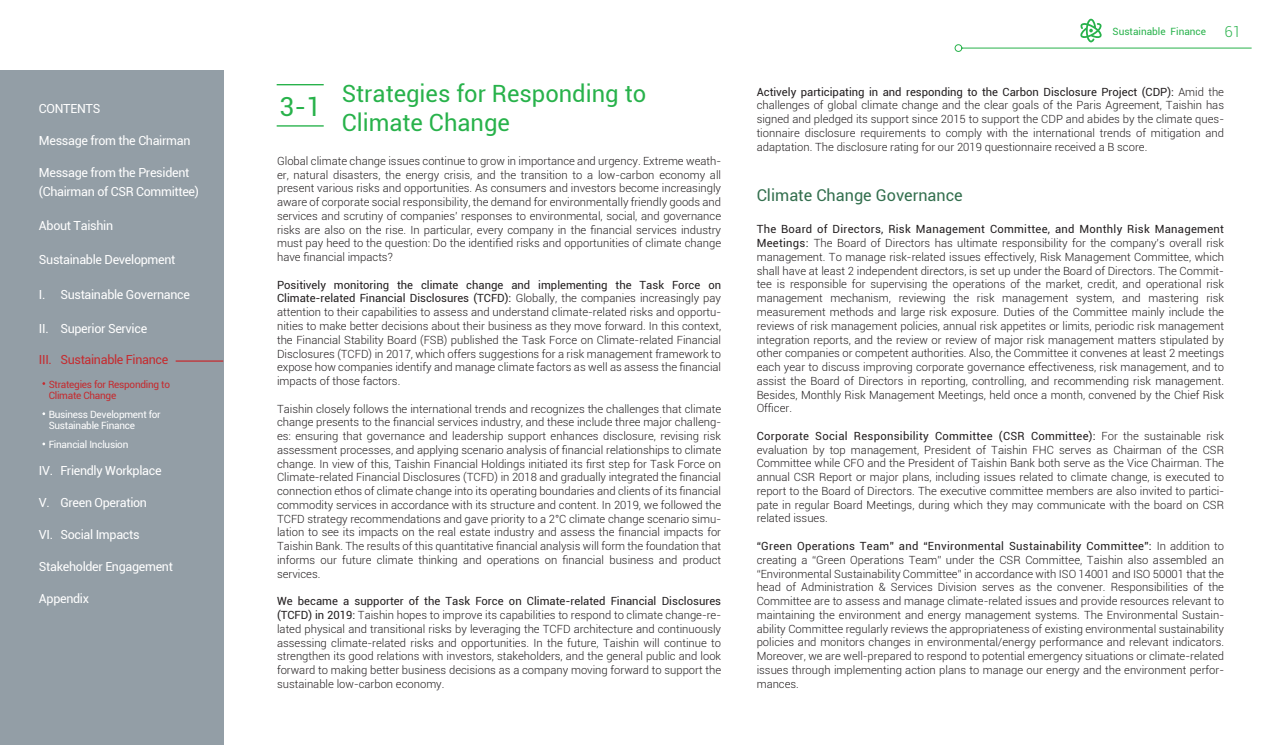
<style>
.page{position:relative;width:1265px;height:745px;background:#fff}
.page>*{position:absolute;margin:0;border:0;box-sizing:border-box;transform-origin:0 0}
.t1{font:26.25px "Roboto";color:#28b24b}
.t2{font:23.75px/28.5px "Roboto";color:#28b24b}
.t3{font:16.25px "Roboto";color:#336f4e}
.t4{font:12.5px "Roboto";letter-spacing:-.025em;color:#fff}
.t5{font:12.5px "Roboto";letter-spacing:-.025em;color:#c52b2f}
.t6{font:12.5px "Noto Sans CJ Ktc";color:#c52b2f}
.t7{font:300 11.25px/13.8px "Roboto";color:#231f20;text-align:justify}
.t8{font:10px/11.2px "Roboto";letter-spacing:-.025em;color:#fff}
.t9{font:10px/11.2px "Roboto";letter-spacing:-.025em;color:#c52b2f}
.t10{font:10px "Roboto";color:#28b24b}
.s1{font-weight:400}
.s2{font-weight:300;font-size:15px}
</style>
<div class="page">
<div style="left:0;top:71px;width:223px;height:673px;background:#939ea6"></div>
<hr style="left:176px;top:360px;width:47px;height:1px;background:#c52b2f">
<svg style="left:954px;top:19px;width:298px;height:33px"></svg>
<hr style="left:277px;top:84px;width:47px;height:1px;background:#28b24b">
<hr style="left:277px;top:125px;width:47px;height:1px;background:#28b24b">
<p class="t4" style="left:39px;top:100px;width:63px">CONTENTS</p>
<p class="t4" style="left:39px;top:132px;width:153px">Message from the Chairman</p>
<p class="t4" style="left:39px;top:163px;width:152px">Message from the President</p>
<p class="t4" style="left:39px;top:183px;width:162px">(Chairman of CSR Committee)</p>
<p class="t4" style="left:39px;top:217px;width:76px">About Taishin</p>
<p class="t4" style="left:39px;top:251px;width:138px">Sustainable Development</p>
<p class="t4" style="left:39px;top:285px;width:153px">I. Sustainable Governance</p>
<p class="t4" style="left:39px;top:320px;width:110px">II. Superior Service</p>
<p class="t5" style="left:39px;top:351px;width:131px">III. Sustainable Finance</p>
<p class="t6" style="left:39px;top:345px;width:80px">三、永續金融</p>
<p class="t9" style="left:49px;top:378px;width:123px">Strategies for Responding to<br>Climate Change</p>
<p class="t8" style="left:49px;top:408px;width:114px">Business Development for<br>Sustainable Finance</p>
<p class="t8" style="left:49px;top:438px;width:81px">Financial Inclusion</p>
<p class="t4" style="left:39px;top:462px;width:124px">IV. Friendly Workplace</p>
<p class="t4" style="left:39px;top:493px;width:110px">V. Green Operation</p>
<p class="t4" style="left:39px;top:525px;width:102px">VI. Social Impacts</p>
<p class="t4" style="left:39px;top:557px;width:135px">Stakeholder Engagement</p>
<p class="t4" style="left:39px;top:589px;width:52px">Appendix</p>
<h1 class="t1" style="left:279px;top:88px;width:43px">3-1</h1>
<h2 class="t2" style="left:342px;top:78px;width:306px">Strategies for Responding to<br>Climate Change</h2>
<p class="t7" style="left:277px;top:153px;width:446px">Global climate change issues continue to grow in importance and urgency. Extreme weath&shy;er, natural disasters, the energy crisis, and the transition to a low-carbon economy all present various risks and opportunities. As consumers and investors become increasingly aware of corporate social responsibility, the demand for environmentally friendly goods and services and scrutiny of companies’ responses to environmental, social, and governance risks are also on the rise. In particular, every company in the financial services industry must pay heed to the question: Do the identified risks and opportunities of climate change have financial impacts?</p>
<p class="t7" style="left:277px;top:277px;width:446px"><span class="s1">Positively monitoring the climate change and implementing the Task Force on Climate-related Financial Disclosures (TCFD):</span> Globally, the companies increasingly pay attention to their capabilities to assess and understand climate-related risks and opportu&shy;nities to make better decisions about their business as they move forward. In this context, the Financial Stability Board (FSB) published the Task Force on Climate-related Financial Disclosures (TCFD) in 2017, which offers suggestions for a risk management framework to expose how companies identify and manage climate factors as well as assess the financial impacts of those factors.</p>
<p class="t7" style="left:277px;top:401px;width:446px">Taishin closely follows the international trends and recognizes the challenges that climate change presents to the financial services industry, and these include three major challeng&shy;es: ensuring that governance and leadership support enhances disclosure, revising risk assessment processes, and applying scenario analysis of financial relationships to climate change. In view of this, Taishin Financial Holdings initiated its first step for Task Force on Climate-related Financial Disclosures (TCFD) in 2018 and gradually integrated the financial connection ethos of climate change into its operating boundaries and clients of its financial commodity services in accordance with its structure and content. In 2019, we followed the TCFD strategy recommendations and gave priority to a 2°C climate change scenario simu&shy;lation to see its impacts on the real estate industry and assess the financial impacts for Taishin Bank. The results of this quantitative financial analysis will form the foundation that informs our future climate thinking and operations on financial business and product services.</p>
<p class="t7" style="left:277px;top:593px;width:446px"><span class="s1">We became a supporter of the Task Force on Climate-related Financial Disclosures (TCFD) in 2019:</span> Taishin hopes to improve its capabilities to respond to climate change-re&shy;lated physical and transitional risks by leveraging the TCFD architecture and continuously assessing climate-related risks and opportunities. In the future, Taishin will continue to strengthen its good relations with investors, stakeholders, and the general public and look forward to making better business decisions as a company moving forward to support the sustainable low-carbon economy.</p>
<p class="t10" style="left:1113px;top:25px;width:130px">Sustainable Finance <span class="s2">61</span></p>
<p class="t7" style="left:757px;top:84px;width:469px"><span class="s1">Actively participating in and responding to the Carbon Disclosure Project (CDP):</span> Amid the challenges of global climate change and the clear goals of the Paris Agreement, Taishin has signed and pledged its support since 2015 to support the CDP and abides by the climate ques&shy;tionnaire disclosure requirements to comply with the international trends of mitigation and adaptation. The disclosure rating for our 2019 questionnaire received a B score.</p>
<h3 class="t3" style="left:757px;top:184px;width:208px">Climate Change Governance</h3>
<p class="t7" style="left:757px;top:222px;width:469px"><span class="s1">The Board of Directors, Risk Management Committee, and Monthly Risk Management Meetings:</span> The Board of Directors has ultimate responsibility for the company’s overall risk management. To manage risk-related issues effectively, Risk Management Committee, which shall have at least 2 independent directors, is set up under the Board of Directors. The Commit&shy;tee is responsible for supervising the operations of the market, credit, and operational risk management mechanism, reviewing the risk management system, and mastering risk measurement methods and large risk exposure. Duties of the Committee mainly include the reviews of risk management policies, annual risk appetites or limits, periodic risk management integration reports, and the review or review of major risk management matters stipulated by other companies or competent authorities. Also, the Committee it convenes at least 2 meetings each year to discuss improving corporate governance effectiveness, risk management, and to assist the Board of Directors in reporting, controlling, and recommending risk management.<br>Besides, Monthly Risk Management Meetings, held once a month, convened by the Chief Risk Officer.</p>
<p class="t7" style="left:757px;top:428px;width:469px"><span class="s1">Corporate Social Responsibility Committee (CSR Committee):</span> For the sustainable risk evaluation by top management, President of Taishin FHC serves as Chairman of the CSR Committee while CFO and the President of Taishin Bank both serve as the Vice Chairman. The annual CSR Report or major plans, including issues related to climate change, is executed to report to the Board of Directors. The executive committee members are also invited to partici&shy;pate in regular Board Meetings, during which they may communicate with the board on CSR related issues.</p>
<p class="t7" style="left:757px;top:538px;width:469px"><span class="s1">“Green Operations Team” and “Environmental Sustainability Committee”:</span> In addition to creating a “Green Operations Team” under the CSR Committee, Taishin also assembled an “Environmental Sustainability Committee” in accordance with ISO 14001 and ISO 50001 that the head of Administration &amp; Services Division serves as the convener. Responsibilities of the Committee are to assess and manage climate-related issues and provide resources relevant to maintaining the environment and energy management systems. The Environmental Sustain&shy;ability Committee regularly reviews the appropriateness of existing environmental sustainability policies and monitors changes in environmental/energy performance and relevant indicators.<br>Moreover, we are well-prepared to respond to potential emergency situations or climate-related issues through implementing action plans to manage our energy and the environment perfor&shy;mances.</p>
</div>
